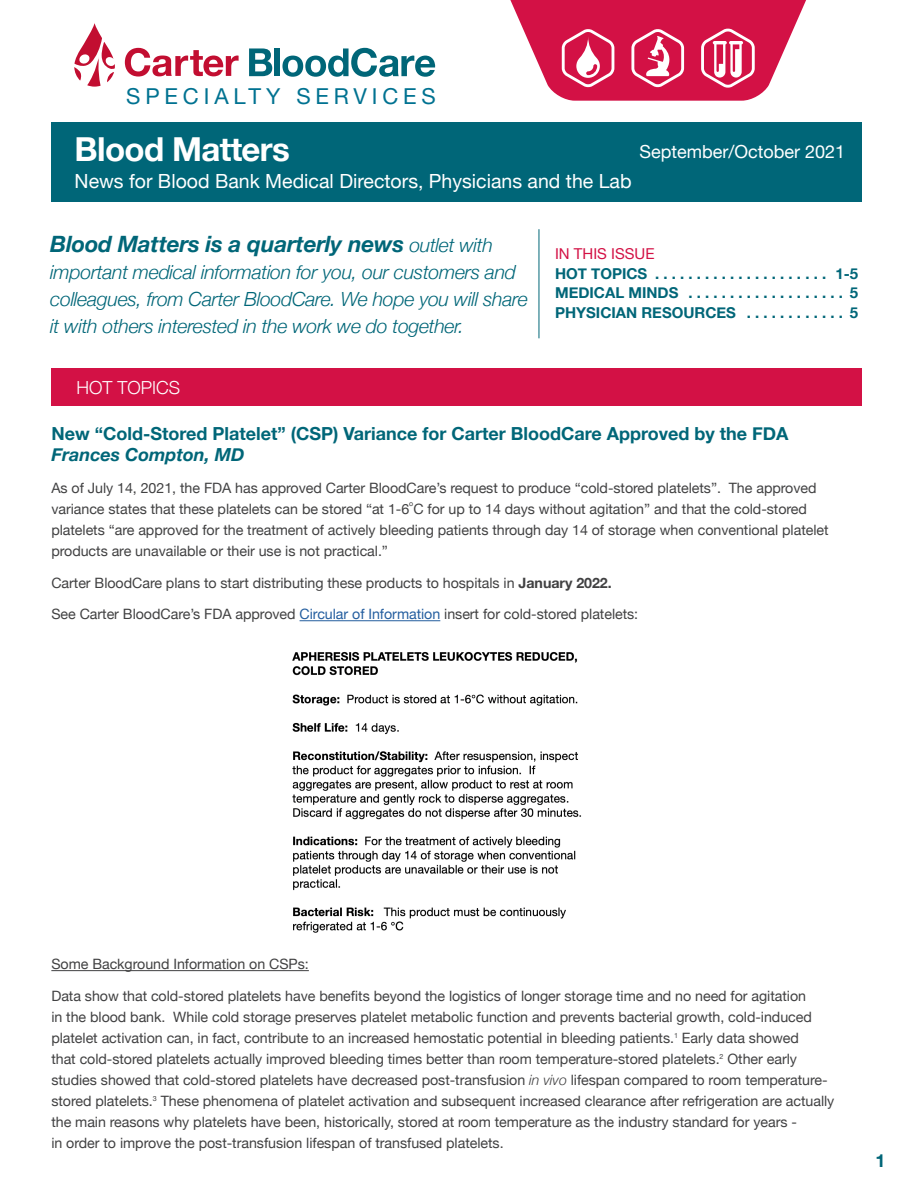
<style>
.page{position:relative;width:916px;height:1186px;background:#fff}
.page>*{position:absolute;margin:0;border:0;box-sizing:border-box;transform-origin:0 0}
.t1{font:700 33px "Helvetica Neue";letter-spacing:-.02em;color:#fff}
.t2{font:italic 700 22.5px "Helvetica Neue";letter-spacing:-.01em;color:#006678}
.t3{font:22.05px "Helvetica Neue";letter-spacing:.22em;color:#007291}
.t4{font:italic 300 19.5px/27px "Helvetica Neue";letter-spacing:-.015em;color:#006678}
.t5{font:19.5px "Helvetica Neue";color:#fff}
.t6{font:700 18px/21px "Helvetica Neue";color:#006678}
.t7{font:18px "Helvetica Neue";color:#fff}
.t8{font:300 18px "Helvetica Neue";color:#fff}
.t9{font:700 15px/19.5px "Helvetica Neue";color:#006678}
.t10{font:15px "Helvetica Neue";color:#d31145}
.t11{font:14.25px/21px "Helvetica Neue";letter-spacing:-.005em;color:#414142}
.t12{font:7.2px "Helvetica Neue";color:#414142}
.s1{font-weight:300;font-size:19.5px}
.s2{font-style:italic}
.s3{font-weight:700}
.s4{color:#245e9f}
.s5{font-weight:300;font-style:italic}
</style>
<div class="page">
<div style="left:51px;top:122px;width:810px;height:51px;background:#006678"></div>
<svg style="left:510px;top:0;width:296px;height:101px"></svg>
<svg style="left:74px;top:23px;width:41px;height:64px"></svg>
<svg style="left:125px;top:48px;width:114px;height:29px"></svg>
<svg style="left:249px;top:48px;width:23px;height:28px"></svg>
<div style="left:274px;top:48px;width:6px;height:28px;background:#006678"></div>
<svg style="left:282px;top:48px;width:153px;height:29px"></svg>
<div style="left:51px;top:368px;width:810px;height:38px;background:#d31145"></div>
<hr style="left:538px;top:229px;width:1px;height:109px;background:#006678">
<div style="left:51px;top:166px;width:810px;height:35px;background:#006678"></div>
<hr style="left:299px;top:620px;width:141px;height:1px;background:#245e9f">
<hr style="left:51px;top:970px;width:258px;height:1px;background:#414142">
<img style="left:292px;top:652px;width:289px;height:281px">
<h3 class="t3" style="left:126px;top:83px;width:311px">SPECIALTY SERVICES</h3>
<p class="t1" style="left:75px;top:123px;width:217px">Blood Matters</p>
<p class="t5" style="left:75px;top:167px;width:558px">News for Blood Bank Medical Directors, Physicians and the Lab</p>
<p class="t7" style="left:639px;top:138px;width:207px">September/October 2021</p>
<p class="t2" style="left:50px;top:226px;width:444px">Blood Matters is a quarterly news <span class="s1">outlet with</span></p>
<p class="t4" style="left:50px;top:257px;width:479px">important medical information for you, our customers and colleagues, from Carter BloodCare. We hope you will share it with others interested in the work we do together.</p>
<p class="t10" style="left:555px;top:243px;width:101px">IN THIS ISSUE</p>
<p class="t9" style="left:555px;top:264px;width:304px">HOT TOPICS . . . . . . . . . . . . . . . . . . . . . 1-5</p>
<p class="t9" style="left:555px;top:283px;width:304px">MEDICAL MINDS . . . . . . . . . . . . . . . . . . . 5<br>PHYSICIAN RESOURCES . . . . . . . . . . . . 5</p>
<p class="t8" style="left:76px;top:373px;width:105px">HOT TOPICS</p>
<p class="t6" style="left:51px;top:423px;width:739px">New “Cold-Stored Platelet” (CSP) Variance for Carter BloodCare Approved by the FDA<br><span class="s2">Frances Compton, MD</span></p>
<p class="t11" style="left:51px;top:478px;width:766px">As of July 14, 2021, the FDA has approved Carter BloodCare’s request to produce “cold-stored platelets”. The approved variance states that these platelets can be stored “at 1-6 C for up to 14 days without agitation” and that the cold-stored</p>
<p class="t12" style="left:409px;top:498px;width:6px">o</p>
<p class="t11" style="left:51px;top:520px;width:779px">platelets “are approved for the treatment of actively bleeding patients through day 14 of storage when conventional platelet products are unavailable or their use is not practical.”</p>
<p class="t11" style="left:51px;top:573px;width:560px">Carter BloodCare plans to start distributing these products to hospitals in <span class="s3">January 2022.</span></p>
<p class="t11" style="left:51px;top:604px;width:588px">See Carter BloodCare’s FDA approved <span class="s4">Circular of Information</span> insert for cold-stored platelets:</p>
<p class="t11" style="left:51px;top:954px;width:259px">Some Background Information on CSPs:</p>
<p class="t11" style="left:51px;top:986px;width:784px">Data show that cold-stored platelets have benefits beyond the logistics of longer storage time and no need for agitation<br>in the blood bank. While cold storage preserves platelet metabolic function and prevents bacterial growth, cold-induced platelet activation can, in fact, contribute to an increased hemostatic potential in bleeding patients.<sup>1</sup> Early data showed<br>that cold-stored platelets actually improved bleeding times better than room temperature-stored platelets.<sup>2</sup> Other early studies showed that cold-stored platelets have decreased post-transfusion <span class="s5">in vivo</span> lifespan compared to room temperature&shy;stored platelets.<sup>3</sup> These phenomena of platelet activation and subsequent increased clearance after refrigeration are actually the main reasons why platelets have been, historically, stored at room temperature as the industry standard for years -<br>in order to improve the post-transfusion lifespan of transfused platelets.</p>
<p class="t6" style="left:875px;top:1150px;width:12px">1</p>
</div>
